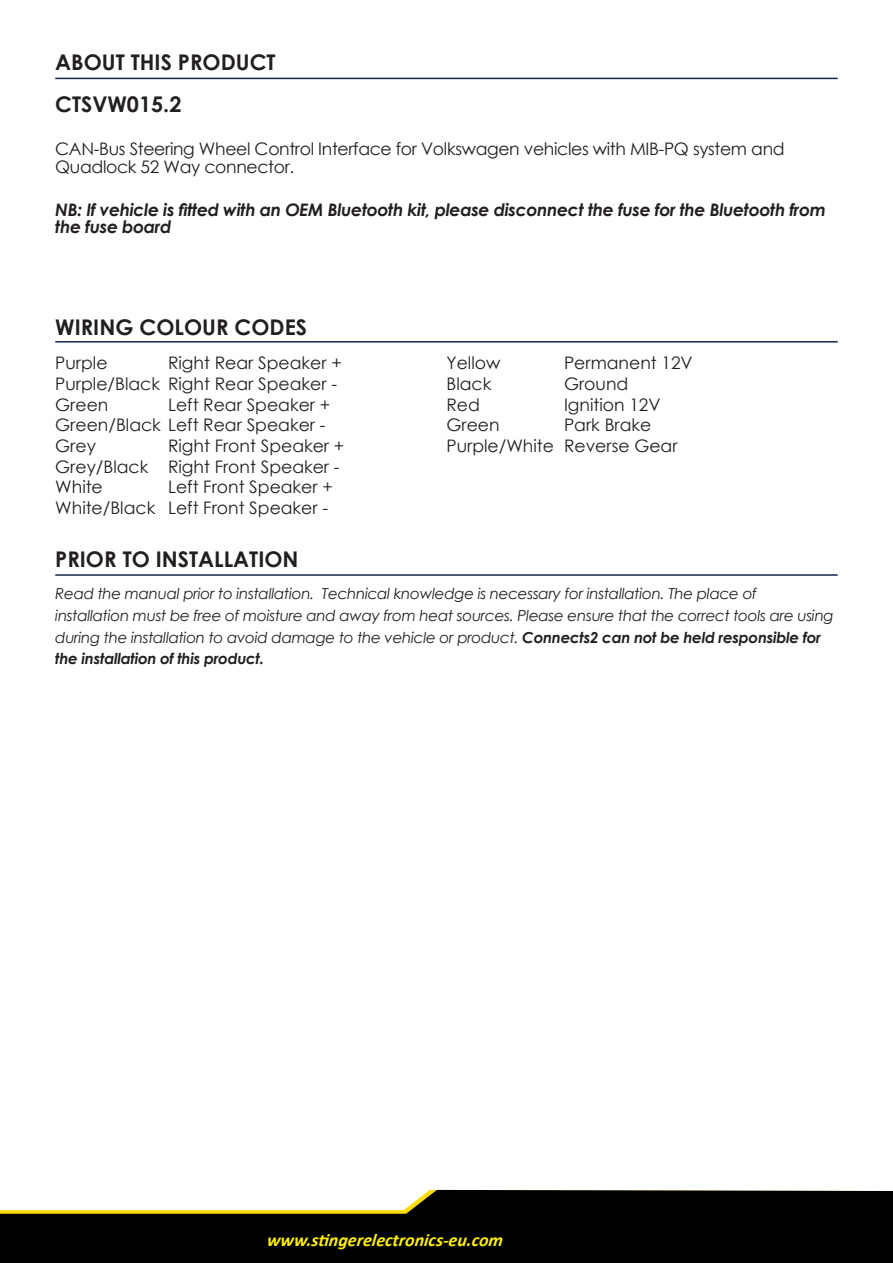
<style>
.page{position:relative;width:893px;height:1263px;background:#fff}
.page>*{position:absolute;margin:0;border:0;box-sizing:border-box;transform-origin:0 0}
.t1{font:700 21.6px "Century Gothic";color:#231f20}
.t2{font:italic 700 18px "Calibri";color:#fff101}
.t3{font:17.25px "Century Gothic";color:#231f20}
.t4{font:17.25px/17.2px "Century Gothic";letter-spacing:-.02em;color:#231f20}
.t5{font:italic 700 17.25px/17.2px "Century Gothic";letter-spacing:-.02em;color:#231f20}
.t6{font:italic 15.15px/21.6px "Century Gothic";letter-spacing:-.02em;color:#231f20}
.s1{font-weight:700}
</style>
<div class="page">
<svg style="left:0;top:1190px;width:893px;height:73px;background:#272722"></svg>
<hr style="left:55px;top:78px;width:783px;height:1px;background:#15264d">
<hr style="left:55px;top:341px;width:783px;height:2px;background:#15264d">
<hr style="left:55px;top:574px;width:783px;height:2px;background:#15264d">
<p class="t1" style="left:55px;top:46px;width:222px">ABOUT THIS PRODUCT</p>
<p class="t1" style="left:55px;top:88px;width:128px">CTSVW015.2</p>
<p class="t4" style="left:55px;top:140px;width:731px">CAN-Bus Steering Wheel Control Interface for Volkswagen vehicles with MIB-PQ system and<br>Quadlock 52 Way connector.</p>
<p class="t5" style="left:55px;top:200px;width:772px">NB: If vehicle is fitted with an OEM Bluetooth kit, please disconnect the fuse for the Bluetooth from the fuse board</p>
<p class="t1" style="left:55px;top:311px;width:253px">WIRING COLOUR CODES</p>
<p class="t3" style="left:55px;top:351px;width:54px">Purple</p>
<p class="t3" style="left:168px;top:351px;width:175px">Right Rear Speaker +</p>
<p class="t3" style="left:55px;top:372px;width:283px">Purple/Black Right Rear Speaker -</p>
<p class="t3" style="left:55px;top:392px;width:55px">Green</p>
<p class="t3" style="left:168px;top:392px;width:164px">Left Rear Speaker +</p>
<p class="t3" style="left:55px;top:413px;width:272px">Green/Black Left Rear Speaker -</p>
<p class="t3" style="left:55px;top:434px;width:42px">Grey</p>
<p class="t3" style="left:168px;top:434px;width:178px">Right Front Speaker +</p>
<p class="t3" style="left:55px;top:454px;width:286px">Grey/Black Right Front Speaker -</p>
<p class="t3" style="left:55px;top:475px;width:49px">White</p>
<p class="t3" style="left:168px;top:475px;width:166px">Left Front Speaker +</p>
<p class="t3" style="left:55px;top:496px;width:274px">White/Black Left Front Speaker -</p>
<p class="t1" style="left:55px;top:542px;width:245px">PRIOR TO INSTALLATION</p>
<p class="t3" style="left:446px;top:351px;width:55px">Yellow</p>
<p class="t3" style="left:564px;top:351px;width:130px">Permanent 12V</p>
<p class="t3" style="left:446px;top:372px;width:46px">Black</p>
<p class="t3" style="left:564px;top:372px;width:66px">Ground</p>
<p class="t3" style="left:446px;top:392px;width:35px">Red</p>
<p class="t3" style="left:564px;top:392px;width:98px">Ignition 12V</p>
<p class="t3" style="left:446px;top:413px;width:55px">Green</p>
<p class="t3" style="left:564px;top:413px;width:89px">Park Brake</p>
<p class="t3" style="left:446px;top:434px;width:233px">Purple/White Reverse Gear</p>
<p class="t6" style="left:55px;top:583px;width:703px">Read the manual prior to installation. Technical knowledge is necessary for installation. The place of</p>
<p class="t6" style="left:55px;top:604px;width:780px">installation must be free of moisture and away from heat sources. Please ensure that the correct tools are using during the installation to avoid damage to the vehicle or product. <span class="s1">Connects2 can not be held responsible for the installation of this product.</span></p>
<p class="t2" style="left:267px;top:1227px;width:239px">www.stingerelectronics-eu.com</p>
</div>
